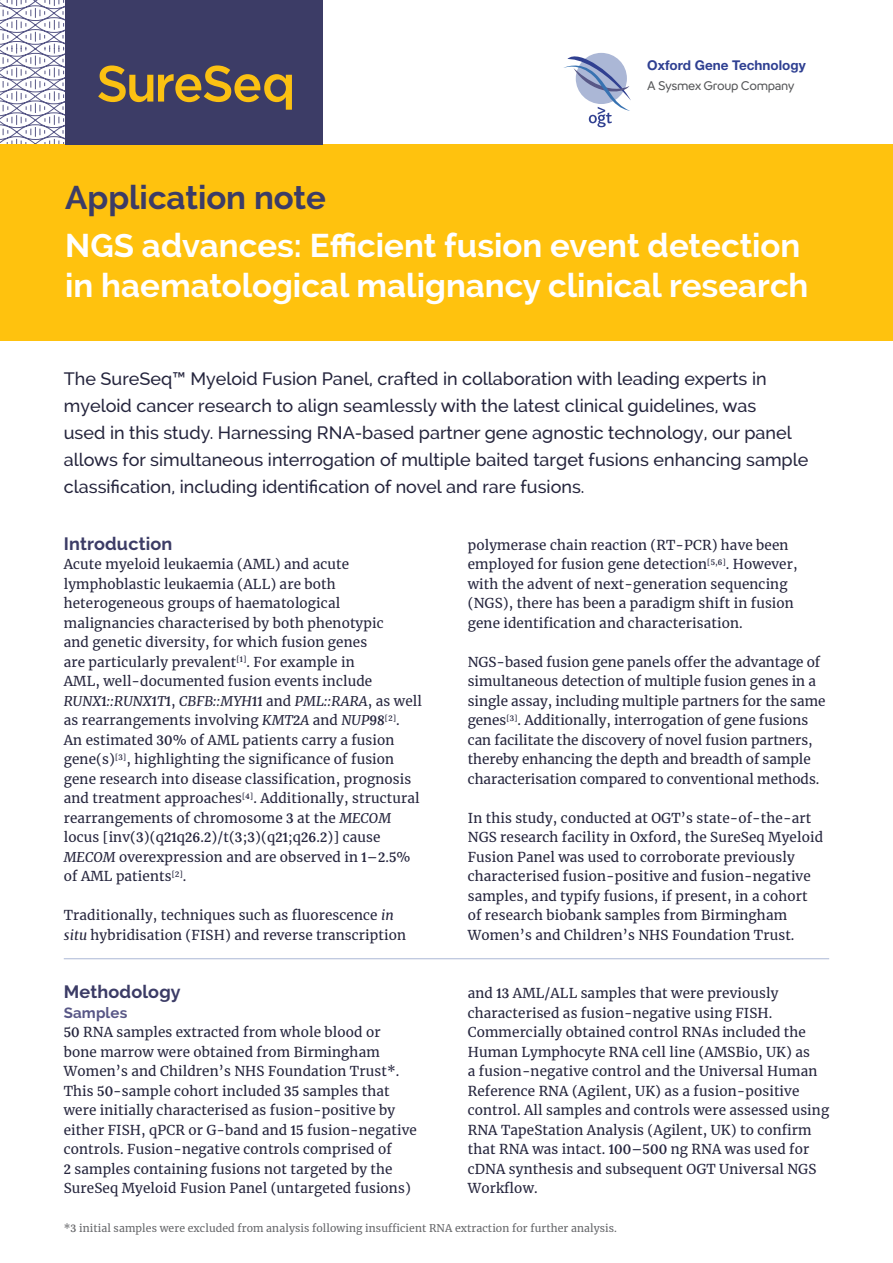
<style>
.page{position:relative;width:893px;height:1263px;background:#fff}
.page>*{position:absolute;margin:0;border:0;box-sizing:border-box;transform-origin:0 0}
.t1{font:33px/39.6px "OGT Raleway Bold";color:#fff}
.t2{font:33px "OGT Raleway Bold";color:#3c3c66}
.t3{font:18px/27px "OGT Raleway Medium";color:#25253d}
.t4{font:18px "OGT Raleway Bold";letter-spacing:.01em;color:#3c3c66}
.t5{font:15px "OGT Raleway Bold";letter-spacing:.01em;color:#585786}
.t6{font:13.5px/19.5px "OGT Merriweather Regular";letter-spacing:.01em;color:#25253d}
.t7{font:13.5px "OGT Merriweather Italic";letter-spacing:.01em;color:#25253d}
.t8{font:700 13.5px "Helvetica Neue LT Std";color:#2f4092}
.t9{font:12.6px "Sysmex";letter-spacing:-.025em;color:#58595b}
.t10{font:10.5px "OGT Merriweather Regular";letter-spacing:.01em;color:#67686b}
.s1{font-family:"OGT Merriweather Regular"}
.s2{font-family:"OGT Merriweather Italic"}
</style>
<div class="page">
<svg style="left:0;top:0;width:65px;height:144px"></svg>
<div style="left:0;top:144px;width:893px;height:196px;background:#ffc20e"></div>
<svg style="left:564px;top:53px;width:67px;height:74px"></svg>
<hr style="left:64px;top:958px;width:765px;height:1px;background:#abb7d6">
<div style="left:65px;top:0;width:258px;height:144px;background:#3c3c66"></div>
<svg style="left:98px;top:65px;width:194px;height:45px"></svg>
<p class="t8" style="left:647px;top:56px;width:160px">Oxford Gene Technology</p>
<p class="t9" style="left:647px;top:77px;width:149px">A Sysmex Group Company</p>
<h1 class="t2" style="left:65px;top:179px;width:262px">Application note</h1>
<h1 class="t1" style="left:65px;top:226px;width:745px">NGS advances: Efficient fusion event detection in haematological malignancy clinical research</h1>
<p class="t3" style="left:64px;top:365px;width:746px">The SureSeq™ Myeloid Fusion Panel, crafted in collaboration with leading experts in myeloid cancer research to align seamlessly with the latest clinical guidelines, was<br>used in this study. Harnessing RNA-based partner gene agnostic technology, our panel allows for simultaneous interrogation of multiple baited target fusions enhancing sample classification, including identification of novel and rare fusions.</p>
<h2 class="t4" style="left:64px;top:533px;width:110px">Introduction</h2>
<p class="t6" style="left:64px;top:554px;width:321px">Acute myeloid leukaemia (AML) and acute lymphoblastic leukaemia (ALL) are both heterogeneous groups of haematological malignancies characterised by both phenotypic and genetic diversity, for which fusion genes are particularly prevalent<sup>[1]</sup>. For example in AML, well-documented fusion events include</p>
<p class="t7" style="left:64px;top:691px;width:360px">RUNX1::RUNX1T1<span class="s1">,</span> CBFB::MYH11 <span class="s1">and</span> PML::RARA<span class="s1">, as well</span></p>
<p class="t6" style="left:64px;top:710px;width:357px">as rearrangements involving <span class="s2">KMT2A</span> and <span class="s2">NUP98</span><sup>[2]</sup>.<br>An estimated 30% of AML patients carry a fusion gene(s)<sup>[3]</sup>, highlighting the significance of fusion gene research into disease classification, prognosis and treatment approaches<sup>[4]</sup>. Additionally, structural rearrangements of chromosome 3 at the <span class="s2">MECOM </span>locus [inv(3)(q21q26.2)/t(3;3)(q21;q26.2)] cause <span class="s2">MECOM</span> overexpression and are observed in 1–2.5% of AML patients<sup>[2]</sup>.</p>
<p class="t6" style="left:64px;top:905px;width:344px">Traditionally, techniques such as fluorescence <span class="s2">in situ</span> hybridisation (FISH) and reverse transcription</p>
<p class="t6" style="left:468px;top:534px;width:331px">polymerase chain reaction (RT-PCR) have been employed for fusion gene detection<sup>[5,6]</sup>. However, with the advent of next-generation sequencing (NGS), there has been a paradigm shift in fusion gene identification and characterisation.</p>
<p class="t6" style="left:468px;top:651px;width:359px">NGS-based fusion gene panels offer the advantage of simultaneous detection of multiple fusion genes in a single assay, including multiple partners for the same genes<sup>[3]</sup>. Additionally, interrogation of gene fusions can facilitate the discovery of novel fusion partners, thereby enhancing the depth and breadth of sample characterisation compared to conventional methods.</p>
<p class="t6" style="left:468px;top:807px;width:357px">In this study, conducted at OGT’s state-of-the-art NGS research facility in Oxford, the SureSeq Myeloid Fusion Panel was used to corroborate previously characterised fusion-positive and fusion-negative samples, and typify fusions, if present, in a cohort of research biobank samples from Birmingham Women’s and Children’s NHS Foundation Trust.</p>
<h2 class="t4" style="left:64px;top:981px;width:118px">Methodology</h2>
<p class="t5" style="left:64px;top:1004px;width:65px">Samples</p>
<p class="t6" style="left:64px;top:1022px;width:355px">50 RNA samples extracted from whole blood or bone marrow were obtained from Birmingham Women’s and Children’s NHS Foundation Trust*.<br>This 50-sample cohort included 35 samples that were initially characterised as fusion-positive by either FISH, qPCR or G-band and 15 fusion-negative controls. Fusion-negative controls comprised of<br>2 samples containing fusions not targeted by the SureSeq Myeloid Fusion Panel (untargeted fusions)</p>
<p class="t6" style="left:468px;top:983px;width:363px">and 13 AML/ALL samples that were previously characterised as fusion-negative using FISH.<br>Commercially obtained control RNAs included the Human Lymphocyte RNA cell line (AMSBio, UK) as<br>a fusion-negative control and the Universal Human Reference RNA (Agilent, UK) as a fusion-positive control. All samples and controls were assessed using RNA TapeStation Analysis (Agilent, UK) to confirm that RNA was intact. 100–500 ng RNA was used for cDNA synthesis and subsequent OGT Universal NGS Workflow.</p>
<p class="t10" style="left:64px;top:1220px;width:555px">*3 initial samples were excluded from analysis following insufficient RNA extraction for further analysis.</p>
</div>
